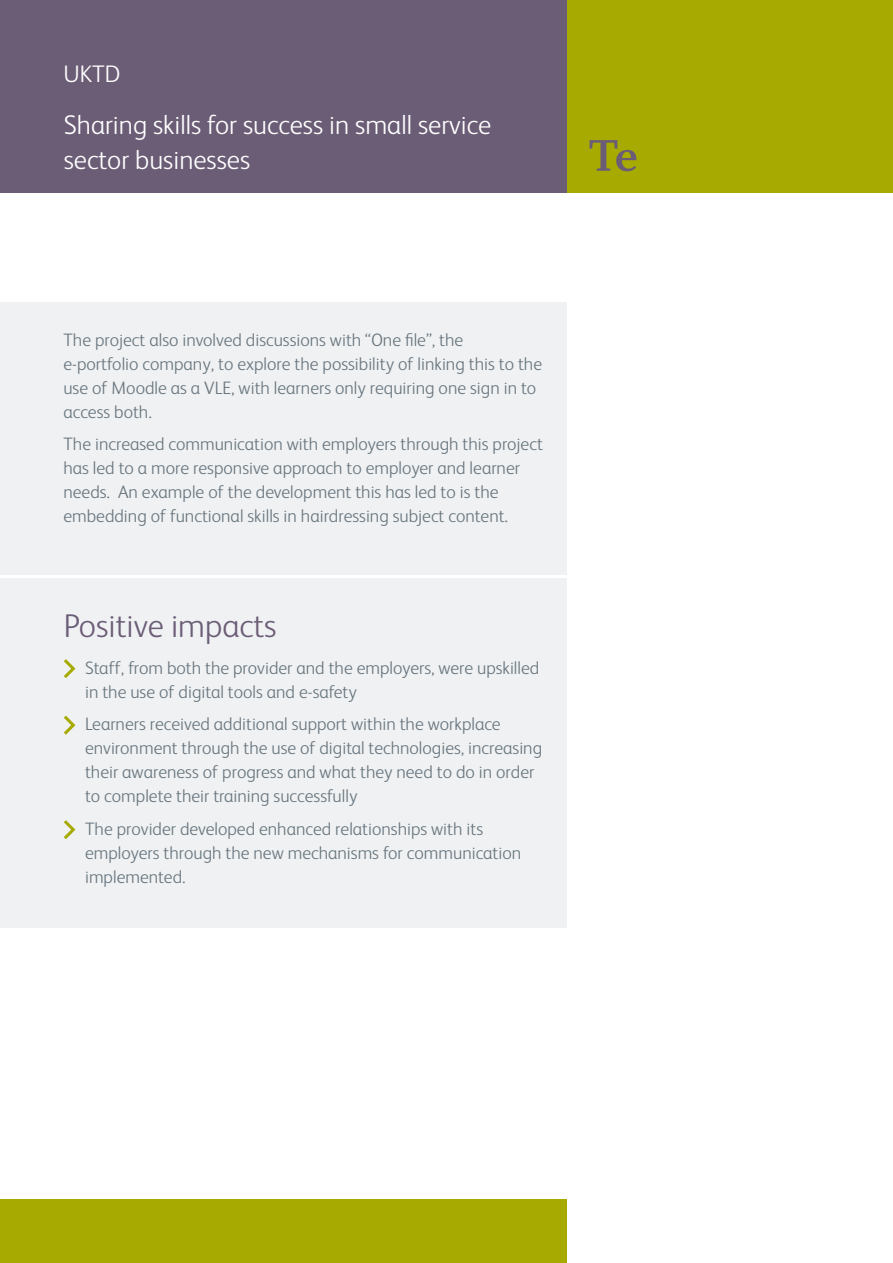
<style>
.page{position:relative;width:893px;height:1263px;background:#fff}
.page>*{position:absolute;margin:0;border:0;box-sizing:border-box;transform-origin:0 0}
.t1{font:300 33px "FS Albert";color:#6b5d76}
.t2{font:300 27px/34.5px "FS Albert";color:#fff}
.t3{font:300 24px "FS Albert";color:#fff}
.t4{font:300 18px/24px "FS Albert";color:#68757d}
</style>
<div class="page">
<div style="left:567px;top:0;width:326px;height:192px;background:#a7aa00"></div>
<div style="left:0;top:0;width:567px;height:192px;background:#6b5d76"></div>
<svg style="left:589px;top:140px;width:47px;height:31px"></svg>
<div style="left:0;top:1199px;width:567px;height:64px;background:#a7aa00"></div>
<div style="left:0;top:302px;width:567px;height:272px;background:#eff1f3"></div>
<div style="left:0;top:578px;width:567px;height:350px;background:#eff1f3"></div>
<svg style="left:63px;top:659px;width:13px;height:19px"></svg>
<svg style="left:63px;top:715px;width:13px;height:20px"></svg>
<svg style="left:63px;top:820px;width:13px;height:19px"></svg>
<h3 class="t3" style="left:63px;top:58px;width:59px">UKTD</h3>
<h2 class="t2" style="left:64px;top:106px;width:429px">Sharing skills for success in small service sector businesses</h2>
<p class="t4" style="left:63px;top:327px;width:480px">The project also involved discussions with “One file”, the e-portfolio company, to explore the possibility of linking this to the use of Moodle as a VLE, with learners only requiring one sign in to access both.</p>
<p class="t4" style="left:63px;top:431px;width:481px">The increased communication with employers through this project has led to a more responsive approach to employer and learner needs. An example of the development this has led to is the embedding of functional skills in hairdressing subject content.</p>
<h1 class="t1" style="left:64px;top:604px;width:214px">Positive impacts</h1>
<p class="t4" style="left:85px;top:655px;width:456px">Staff, from both the provider and the employers, were upskilled in the use of digital tools and e-safety</p>
<p class="t4" style="left:85px;top:711px;width:459px">Learners received additional support within the workplace environment through the use of digital technologies, increasing their awareness of progress and what they need to do in order to complete their training successfully</p>
<p class="t4" style="left:85px;top:816px;width:438px">The provider developed enhanced relationships with its employers through the new mechanisms for communication implemented.</p>
</div>
